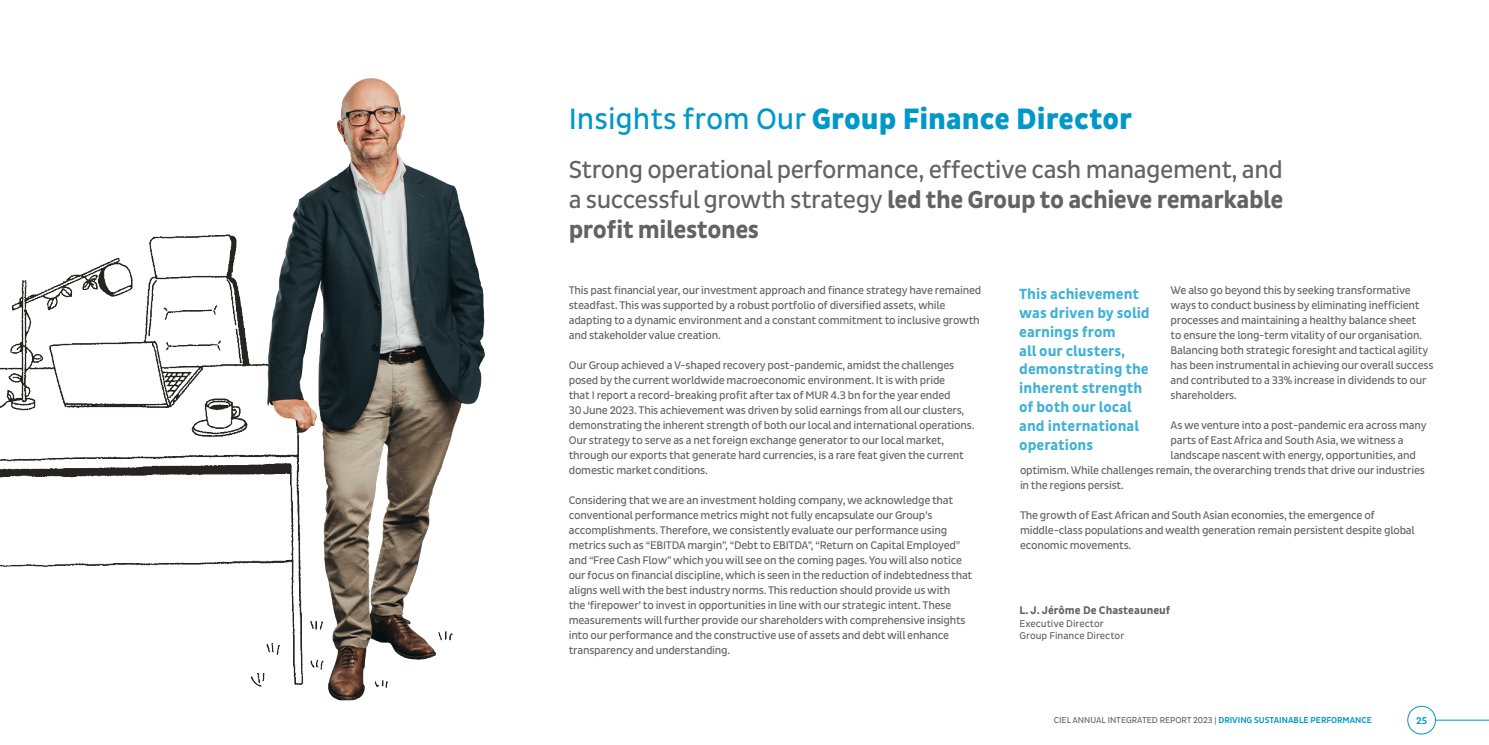
<style>
.page{position:relative;width:1489px;height:745px;background:#fff}
.page>*{position:absolute;margin:0;border:0;box-sizing:border-box;transform-origin:0 0}
.t1{font:800 30px "Pluto Sans Cond";color:#0098c8}
.Body_texts{font:25px/30px "Pluto Sans Cond";letter-spacing:-.02em;color:#636366;text-align:justify}
.t2{font:700 15px/18.8px "Pluto Sans Cond";color:#40b2d6}
.Body_texts-2{font:11.25px/15px "Pluto Sans Cond";letter-spacing:-.02em;color:#636366}
.t3{font:700 11.25px "Pluto Sans Cond";color:#636366}
.t4{font:10px "Pluto Sans Cond";color:#636366}
.t5{font:500 10px "Pluto Sans Cond";color:#0098c8}
.t6{font:8.75px "Pluto Sans Cond";color:#636366}
.s1{font-weight:400}
.s2{font-weight:700}
.s3{font-weight:500;color:#0098c8}
</style>
<div class="page">
<img style="left:0;top:78px;width:1488px;height:657px">
<div style="left:1407px;top:705px;width:28px;height:28px;border:1px solid #0098c8;border-radius:50%"></div>
<hr style="left:1435px;top:719px;width:53px;height:1px;background:#0098c8">
<div style="left:1240px;top:28px;width:25px;height:25px;border:1px solid #0098c8;border-radius:50%"></div>
<div style="left:1410px;top:28px;width:25px;height:25px;border:1px solid #0098c8;border-radius:50%"></div>
<div style="left:1368px;top:28px;width:25px;height:25px;border:1px solid #0098c8;border-radius:50%"></div>
<div style="left:1325px;top:28px;width:25px;height:25px;border:1px solid #0098c8;border-radius:50%"></div>
<div style="left:1334px;top:35px;width:9px;height:10px;border:1px solid #0098c8;border-radius:50%"></div>
<div style="left:1283px;top:28px;width:24px;height:25px;border:1px solid #0098c8;border-radius:50%"></div>
<div style="left:1288px;top:37px;width:15px;height:8px;border:1px solid #0098c8"></div>
<p class="t1" style="left:568px;top:101px;width:565px"><span class="s1">Insights from Our</span> Group Finance Director</p>
<p class="Body_texts" style="left:568px;top:155px;width:716px">Strong operational performance, effective cash management, and a successful growth strategy <span class="s2">led the Group to achieve remarkable profit milestones</span></p>
<p class="Body_texts-2" style="left:568px;top:282px;width:414px">This past financial year, our investment approach and finance strategy have remained steadfast. This was supported by a robust portfolio of diversified assets, while adapting to a dynamic environment and a constant commitment to inclusive growth and stakeholder value creation.</p>
<p class="Body_texts-2" style="left:568px;top:357px;width:407px">Our Group achieved a V-shaped recovery post-pandemic, amidst the challenges posed by the current worldwide macroeconomic environment. It is with pride<br>that I report a record-breaking profit after tax of MUR 4.3 bn for the year ended<br>30 June 2023. This achievement was driven by solid earnings from all our clusters, demonstrating the inherent strength of both our local and international operations.<br>Our strategy to serve as a net foreign exchange generator to our local market, through our exports that generate hard currencies, is a rare feat given the current domestic market conditions.</p>
<p class="Body_texts-2" style="left:568px;top:492px;width:405px">Considering that we are an investment holding company, we acknowledge that conventional performance metrics might not fully encapsulate our Group’s accomplishments. Therefore, we consistently evaluate our performance using metrics such as “EBITDA margin”, “Debt to EBITDA”, “Return on Capital Employed” and “Free Cash Flow” which you will see on the coming pages. You will also notice our focus on financial discipline, which is seen in the reduction of indebtedness that aligns well with the best industry norms. This reduction should provide us with<br>the ‘firepower’ to invest in opportunities in line with our strategic intent. These measurements will further provide our shareholders with comprehensive insights into our performance and the constructive use of assets and debt will enhance transparency and understanding.</p>
<p class="Body_texts-2" style="left:1170px;top:282px;width:264px">We also go beyond this by seeking transformative ways to conduct business by eliminating inefficient processes and maintaining a healthy balance sheet<br>to ensure the long-term vitality of our organisation.<br>Balancing both strategic foresight and tactical agility has been instrumental in achieving our overall success and contributed to a 33% increase in dividends to our shareholders.</p>
<p class="Body_texts-2" style="left:1170px;top:417px;width:258px">As we venture into a post-pandemic era across many</p>
<p class="Body_texts-2" style="left:1170px;top:432px;width:234px">parts of East Africa and South Asia, we witness a</p>
<p class="Body_texts-2" style="left:1170px;top:447px;width:247px">landscape nascent with energy, opportunities, and</p>
<p class="Body_texts-2" style="left:1019px;top:462px;width:406px">optimism. While challenges remain, the overarching trends that drive our industries</p>
<p class="Body_texts-2" style="left:1019px;top:477px;width:105px">in the regions persist.</p>
<p class="Body_texts-2" style="left:1019px;top:507px;width:396px">The growth of East African and South Asian economies, the emergence of middle-class populations and wealth generation remain persistent despite global economic movements.</p>
<p class="t2" style="left:1019px;top:285px;width:132px">This achievement was driven by solid earnings from<br>all our clusters, demonstrating the inherent strength of both our local and international operations</p>
<p class="t3" style="left:1019px;top:603px;width:152px">L. J. Jérôme De Chasteauneuf</p>
<p class="t4" style="left:1019px;top:617px;width:86px">Executive Director</p>
<p class="t4" style="left:1019px;top:629px;width:106px">Group Finance Director</p>
<p class="t6" style="left:1053px;top:715px;width:319px">CIEL ANNUAL INTEGRATED REPORT 2023 | <span class="s3">DRIVING SUSTAINABLE PERFORMANCE</span></p>
<p class="t5" style="left:1415px;top:714px;width:12px">25</p>
</div>
